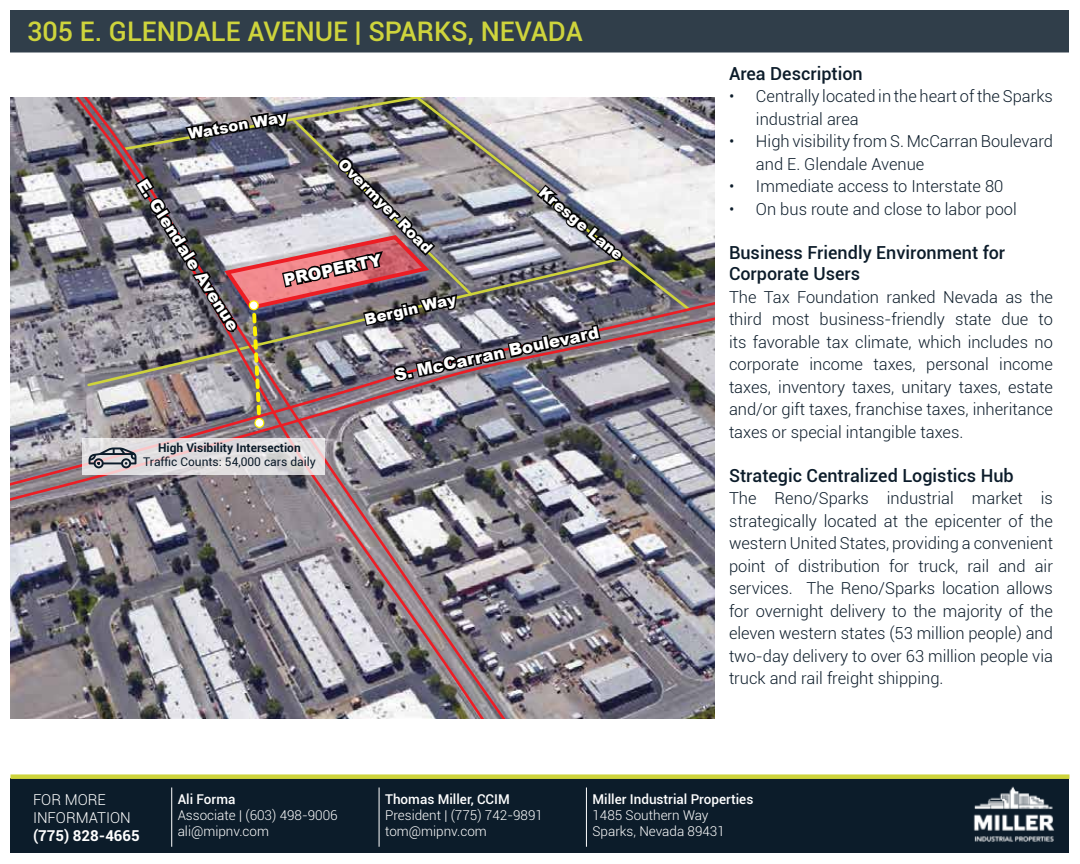
<style>
.page{position:relative;width:1080px;height:864px;background:#fff}
.page>*{position:absolute;margin:0;border:0;box-sizing:border-box;transform-origin:0 0}
.t1{font:500 27px "Roboto";color:#ced43c}
.t2{font:500 18px/21.6px "Roboto";color:#0c1c2a}
.t3{font:900 16.65px "Arial";color:#fff}
.t4{font:300 16.5px/22.5px "Roboto";color:#0c1c2a}
.t5{font:900 15.15px "Arial";color:#fff}
.t6{font:300 15px/18px "Roboto";color:#fff}
.t7{font:700 15px "Roboto";color:#fff}
.t8{font:300 13.5px/16.2px "Roboto";color:#fff}
.t9{font:500 13.5px "Roboto";color:#fff}
.t10{font:12px "Roboto";color:#0c1c2a}
.t11{font:700 12px "Roboto";color:#0c1c2a}
</style>
<div class="page">
<img style="left:10px;top:97px;width:705px;height:621px">
<img style="left:625px;top:97px;width:68px;height:193px">
<img style="left:73px;top:97px;width:452px;height:621px">
<img style="left:10px;top:308px;width:705px;height:290px">
<div style="left:10px;top:10px;width:1060px;height:44px;background:#303e4a"></div>
<div style="left:10px;top:778px;width:1060px;height:76px;background:#0c1c2a"></div>
<img style="left:973px;top:786px;width:81px;height:56px">
<hr style="left:171px;top:788px;width:1px;height:59px;background:#fff">
<hr style="left:379px;top:788px;width:1px;height:59px;background:#fff">
<hr style="left:586px;top:788px;width:1px;height:59px;background:#fff">
<div style="left:10px;top:774px;width:1060px;height:5px;background:#ced43c"></div>
<svg style="left:10px;top:52px;width:1060px;height:2px;background:#cbced1"></svg>
<svg style="left:82px;top:438px;width:244px;height:37px;background:#e1dbdd"></svg>
<svg style="left:89px;top:447px;width:47px;height:21px"></svg>
<img style="left:122px;top:97px;width:503px;height:331px">
<h1 class="t1" style="left:27px;top:13px;width:557px">305 E. GLENDALE AVENUE | SPARKS, NEVADA</h1>
<p class="t5" style="left:187px;top:123px;width:101px;rotate:-10deg">Watson Way</p>
<p class="t5" style="left:349px;top:153px;width:128px;rotate:45deg">Overmyer Road</p>
<p class="t3" style="left:152px;top:174px;width:177px;rotate:58deg">E. Glendale Avenue</p>
<p class="t5" style="left:549px;top:182px;width:106px;rotate:40deg">Kresge Lane</p>
<p class="t3" style="left:281px;top:268px;width:102px;rotate:-12deg">PROPERTY</p>
<p class="t5" style="left:363px;top:309px;width:95px;rotate:-13deg">Bergin Way</p>
<p class="t3" style="left:392px;top:363px;width:210px;rotate:-12deg">S. McCarran Boulevard</p>
<p class="t11" style="left:158px;top:439px;width:144px">High Visibility Intersection</p>
<p class="t10" style="left:143px;top:454px;width:174px">Traffic Counts: 54,000 cars daily</p>
<p class="t2" style="left:729px;top:62px;width:135px">Area Description</p>
<p class="t4" style="left:756px;top:84px;width:299px;text-indent:-27px">• Centrally located in the heart of the Sparks industrial area</p>
<p class="t4" style="left:756px;top:129px;width:299px;text-indent:-27px">• High visibility from S. McCarran Boulevard and E. Glendale Avenue</p>
<p class="t4" style="left:729px;top:174px;width:276px">• Immediate access to Interstate 80</p>
<p class="t4" style="left:729px;top:197px;width:289px">• On bus route and close to labor pool</p>
<p class="t2" style="left:729px;top:241px;width:278px">Business Friendly Environment for<br>Corporate Users</p>
<p class="t4" style="left:729px;top:285px;width:326px;text-align:justify">The Tax Foundation ranked Nevada as the third most business-friendly state due to its favorable tax climate, which includes no corporate income taxes, personal income taxes, inventory taxes, unitary taxes, estate and/or gift taxes, franchise taxes, inheritance taxes or special intangible taxes.</p>
<p class="t2" style="left:729px;top:464px;width:286px">Strategic Centralized Logistics Hub</p>
<p class="t4" style="left:729px;top:487px;width:326px;text-align:justify">The Reno/Sparks industrial market is strategically located at the epicenter of the western United States, providing a convenient point of distribution for truck, rail and air services. The Reno/Sparks location allows for overnight delivery to the majority of the eleven western states (53 million people) and two-day delivery to over 63 million people via truck and rail freight shipping.</p>
<p class="t6" style="left:33px;top:790px;width:99px">FOR MORE<br>INFORMATION</p>
<p class="t7" style="left:33px;top:825px;width:108px">(775) 828-4665</p>
<p class="t9" style="left:178px;top:789px;width:59px">Ali Forma</p>
<p class="t8" style="left:178px;top:806px;width:161px">Associate | (603) 498-9006 ali@mipnv.com</p>
<p class="t9" style="left:385px;top:789px;width:126px">Thomas Miller, CCIM</p>
<p class="t8" style="left:385px;top:806px;width:159px">President | (775) 742-9891 tom@mipnv.com</p>
<p class="t9" style="left:592px;top:789px;width:162px">Miller Industrial Properties</p>
<p class="t8" style="left:592px;top:806px;width:134px">1485 Southern Way<br>Sparks, Nevada 89431</p>
</div>
